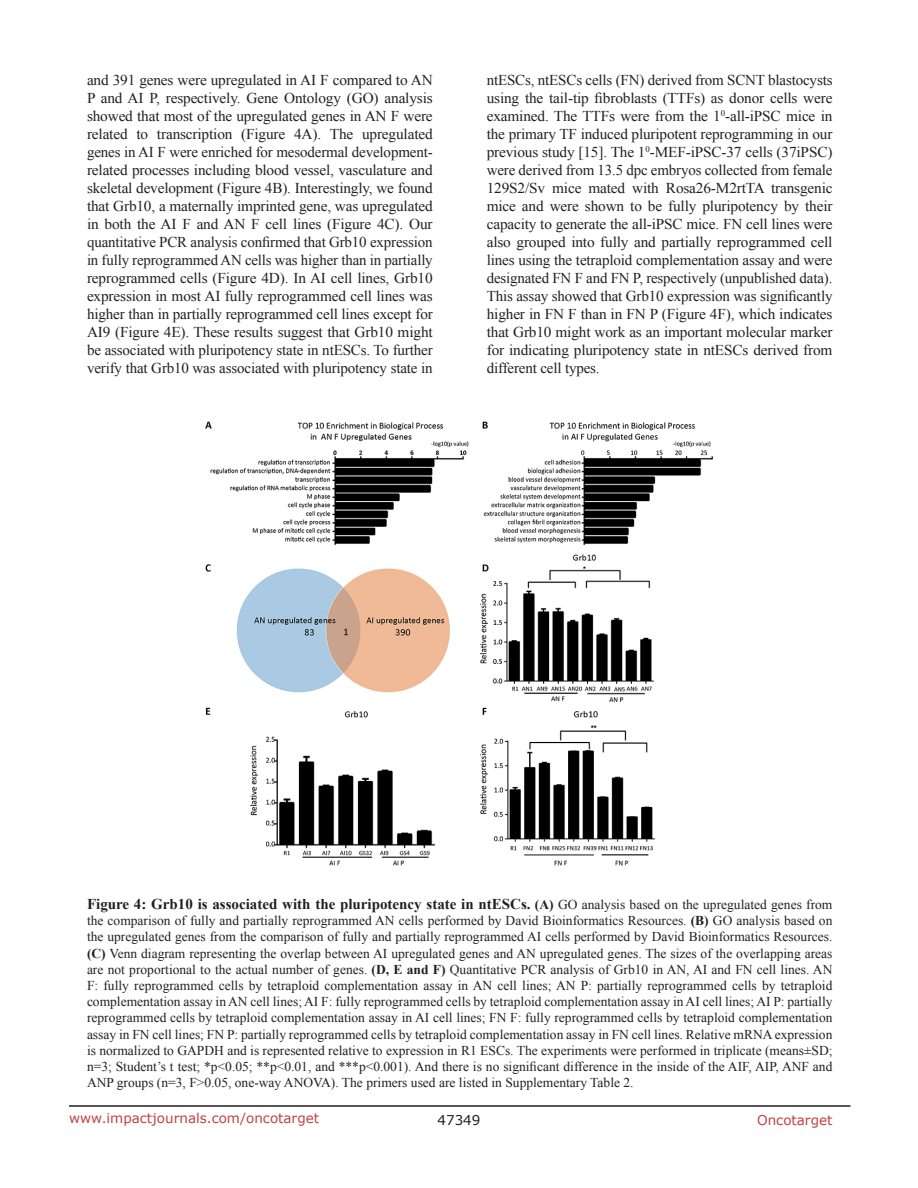
<style>
.page{position:relative;width:918px;height:1188px;background:#fff}
.page>*{position:absolute;margin:0;border:0;box-sizing:border-box;transform-origin:0 0}
.BodyText{font:15px/18px "Times New Roman";letter-spacing:-.01em;color:#231f20;text-align:justify}
.figuretext{font:700 15px "Times New Roman";color:#231f20}
.figuretext-2{font:13.5px/16.2px "Times New Roman";color:#231f20;text-align:justify}
.t1{font:13.5px "Verdana";color:#c24141}
.t2{font:13.5px "Verdana";color:#231f20}
.s1{font-size:13.5px}
.s2{font-weight:400;font-size:13.5px}
.s3{font-weight:700}
</style>
<div class="page">
<hr style="left:69px;top:1105px;width:781px;height:2px;background:#231f20">
<img style="left:205px;top:421px;width:508px;height:445px">
<p class="BodyText" style="left:87px;top:71px;width:347px">and 391 genes were upregulated in AI F compared to AN P and AI P, respectively. Gene Ontology (GO) analysis showed that most of the upregulated genes in AN F were related to transcription (Figure 4A). The upregulated genes in AI F were enriched for mesodermal development&shy;related processes including blood vessel, vasculature and skeletal development (Figure 4B). Interestingly, we found that Grb10, a maternally imprinted gene, was upregulated in both the AI F and AN F cell lines (Figure 4C). Our quantitative PCR analysis confirmed that Grb10 expression in fully reprogrammed AN cells was higher than in partially reprogrammed cells (Figure 4D). In AI cell lines, Grb10 expression in most AI fully reprogrammed cell lines was higher than in partially reprogrammed cell lines except for AI9 (Figure 4E). These results suggest that Grb10 might be associated with pluripotency state in ntESCs. To further verify that Grb10 was associated with pluripotency state in</p>
<p class="BodyText" style="left:487px;top:71px;width:347px">ntESCs, ntESCs cells (FN) derived from SCNT blastocysts using the tail-tip fibroblasts (TTFs) as donor cells were examined. The TTFs were from the 1<sup>0</sup>-all-iPSC mice in the primary TF induced pluripotent reprogramming in our previous study [15]. The 1<sup>0</sup>-MEF-iPSC-37 cells (37iPSC) were derived from 13.5 dpc embryos collected from female 129S2/Sv mice mated with Rosa26-M2rtTA transgenic mice and were shown to be fully pluripotency by their capacity to generate the all-iPSC mice. FN cell lines were also grouped into fully and partially reprogrammed cell lines using the tetraploid complementation assay and were designated FN F and FN P, respectively (unpublished data).<br>This assay showed that Grb10 expression was significantly higher in FN F than in FN P (Figure 4F), which indicates that Grb10 might work as an important molecular marker for indicating pluripotency state in ntESCs derived from different cell types.</p>
<p class="figuretext" style="left:87px;top:894px;width:747px">Figure 4: Grb10 is associated with the pluripotency state in ntESCs. <span class="s1">(A)</span> <span class="s2">GO analysis based on the upregulated genes from</span></p>
<p class="figuretext-2" style="left:87px;top:912px;width:747px">the comparison of fully and partially reprogrammed AN cells performed by David Bioinformatics Resources. <span class="s3">(B)</span> GO analysis based on the upregulated genes from the comparison of fully and partially reprogrammed AI cells performed by David Bioinformatics Resources. <span class="s3">(C)</span> Venn diagram representing the overlap between AI upregulated genes and AN upregulated genes. The sizes of the overlapping areas are not proportional to the actual number of genes. <span class="s3">(D, E and F)</span> Quantitative PCR analysis of Grb10 in AN, AI and FN cell lines. AN F: fully reprogrammed cells by tetraploid complementation assay in AN cell lines; AN P: partially reprogrammed cells by tetraploid complementation assay in AN cell lines; AI F: fully reprogrammed cells by tetraploid complementation assay in AI cell lines; AI P: partially reprogrammed cells by tetraploid complementation assay in AI cell lines; FN F: fully reprogrammed cells by tetraploid complementation assay in FN cell lines; FN P: partially reprogrammed cells by tetraploid complementation assay in FN cell lines. Relative mRNA expression is normalized to GAPDH and is represented relative to expression in R1 ESCs. The experiments were performed in triplicate (means±SD; n=3; Student’s t test; *p&lt;0.05; **p&lt;0.01, and ***p&lt;0.001). And there is no significant difference in the inside of the AIF, AIP, ANF and ANP groups (n=3, F&gt;0.05, one-way ANOVA). The primers used are listed in Supplementary Table 2.</p>
<p class="t1" style="left:69px;top:1110px;width:252px">www.impactjournals.com/oncotarget</p>
<p class="t2" style="left:438px;top:1111px;width:44px">47349</p>
<p class="t1" style="left:757px;top:1111px;width:77px">Oncotarget</p>
</div>
